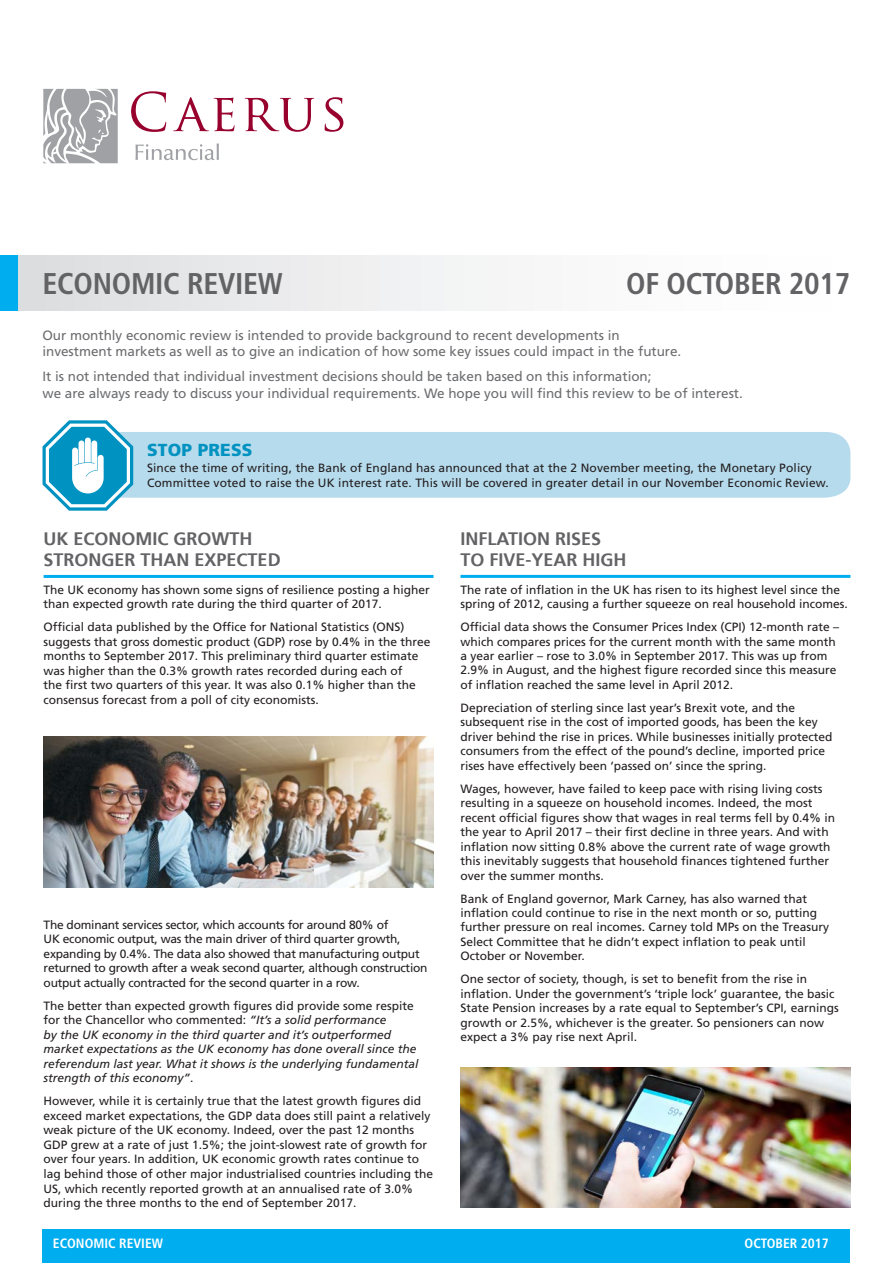
<style>
.page{position:relative;width:893px;height:1263px;background:#fff}
.page>*{position:absolute;margin:0;border:0;box-sizing:border-box;transform-origin:0 0}
.Headline{font:700 condensed 30px "Frutiger LT Std";letter-spacing:-.01em;color:#636366}
.heading_2{font:700 18px/21.8px "Frutiger LT Std";color:#636366}
.body_text{font:900 17.4px "Frutiger LT Std";letter-spacing:.01em;color:#0092c0}
.Intro{font:13.5px/16.5px "Frutiger LT Std";letter-spacing:-.005em;color:#6c6d70}
.t1{font:700 condensed 13.5px "Frutiger LT Std";color:#fff}
.body_text-2{font:12px/14.4px "Frutiger LT Std";color:#231f20}
.body_text-3{font:italic 12px/14.5px "Frutiger LT Std";color:#231f20}
.body_text-4{font:12px/14.5px "Frutiger LT Std";letter-spacing:-.02em;color:#231f20}
.s1{font-style:normal}
</style>
<div class="page">
<div style="left:43px;top:1229px;width:807px;height:34px;background:#00aeef"></div>
<div style="left:0;top:255px;width:18px;height:55px;background:#00aeef"></div>
<div style="left:18px;top:255px;width:875px;height:55px;background:linear-gradient(to right,#dfe0e2,#fff)"></div>
<div style="left:133px;top:432px;width:717px;height:66px;background:#b6dbed"></div>
<hr style="left:44px;top:575px;width:390px;height:3px;background:#00aeef">
<hr style="left:460px;top:575px;width:390px;height:3px;background:#00aeef">
<img style="left:43px;top:737px;width:391px;height:151px">
<img style="left:460px;top:1067px;width:390px;height:140px">
<svg style="left:43px;top:420px;width:90px;height:91px"></svg>
<svg style="left:43px;top:89px;width:75px;height:74px"></svg>
<svg style="left:131px;top:91px;width:35px;height:41px"></svg>
<svg style="left:173px;top:97px;width:62px;height:34px"></svg>
<svg style="left:245px;top:98px;width:69px;height:34px"></svg>
<svg style="left:325px;top:97px;width:18px;height:35px"></svg>
<svg style="left:135px;top:143px;width:84px;height:17px"></svg>
<p class="Headline" style="left:43px;top:266px;width:242px">ECONOMIC REVIEW</p>
<p class="Headline" style="left:626px;top:266px;width:226px">OF OCTOBER 2017</p>
<p class="Intro" style="left:43px;top:327px;width:640px">Our monthly economic review is intended to provide background to recent developments in investment markets as well as to give an indication of how some key issues could impact in the future.</p>
<p class="Intro" style="left:43px;top:368px;width:702px">It is not intended that individual investment decisions should be taken based on this information;<br>we are always ready to discuss your individual requirements. We hope you will find this review to be of interest.</p>
<p class="body_text" style="left:147px;top:440px;width:107px">STOP PRESS</p>
<p class="body_text-2" style="left:147px;top:461px;width:683px">Since the time of writing, the Bank of England has announced that at the 2 November meeting, the Monetary Policy<br>Committee voted to raise the UK interest rate. This will be covered in greater detail in our November Economic Review.</p>
<p class="heading_2" style="left:44px;top:528px;width:239px">UK ECONOMIC GROWTH<br>STRONGER THAN EXPECTED</p>
<p class="body_text-2" style="left:44px;top:582px;width:388px">The UK economy has shown some signs of resilience posting a higher than expected growth rate during the third quarter of 2017.</p>
<p class="body_text-2" style="left:44px;top:620px;width:388px">Official data published by the Office for National Statistics (ONS) suggests that gross domestic product (GDP) rose by 0.4% in the three months to September 2017. This preliminary third quarter estimate was higher than the 0.3% growth rates recorded during each of<br>the first two quarters of this year. It was also 0.1% higher than the consensus forecast from a poll of city economists.</p>
<p class="body_text-4" style="left:44px;top:917px;width:385px">The dominant services sector, which accounts for around 80% of<br>UK economic output, was the main driver of third quarter growth, expanding by 0.4%. The data also showed that manufacturing output returned to growth after a weak second quarter, although construction output actually contracted for the second quarter in a row.</p>
<p class="body_text-3" style="left:44px;top:998px;width:376px"><span class="s1">The better than expected growth figures did provide some respite for the Chancellor who commented:</span> “It’s a solid performance<br>by the UK economy in the third quarter and it’s outperformed market expectations as the UK economy has done overall since the referendum last year. What it shows is the underlying fundamental strength of this economy”<span class="s1">.</span></p>
<p class="body_text-2" style="left:44px;top:1094px;width:391px">However, while it is certainly true that the latest growth figures did exceed market expectations, the GDP data does still paint a relatively weak picture of the UK economy. Indeed, over the past 12 months GDP grew at a rate of just 1.5%; the joint-slowest rate of growth for over four years. In addition, UK economic growth rates continue to lag behind those of other major industrialised countries including the US, which recently reported growth at an annualised rate of 3.0% during the three months to the end of September 2017.</p>
<p class="heading_2" style="left:460px;top:528px;width:168px">INFLATION RISES<br>TO FIVE-YEAR HIGH</p>
<p class="body_text-2" style="left:460px;top:582px;width:389px">The rate of inflation in the UK has risen to its highest level since the spring of 2012, causing a further squeeze on real household incomes.</p>
<p class="body_text-2" style="left:460px;top:620px;width:380px">Official data shows the Consumer Prices Index (CPI) 12-month rate – which compares prices for the current month with the same month a year earlier – rose to 3.0% in September 2017. This was up from 2.9% in August, and the highest figure recorded since this measure of inflation reached the same level in April 2012.</p>
<p class="body_text-2" style="left:460px;top:700px;width:374px">Depreciation of sterling since last year’s Brexit vote, and the subsequent rise in the cost of imported goods, has been the key driver behind the rise in prices. While businesses initially protected consumers from the effect of the pound’s decline, imported price rises have effectively been ‘passed on’ since the spring.</p>
<p class="body_text-2" style="left:460px;top:781px;width:376px">Wages, however, have failed to keep pace with rising living costs resulting in a squeeze on household incomes. Indeed, the most recent official figures show that wages in real terms fell by 0.4% in the year to April 2017 – their first decline in three years. And with inflation now sitting 0.8% above the current rate of wage growth this inevitably suggests that household finances tightened further over the summer months.</p>
<p class="body_text-2" style="left:460px;top:891px;width:370px">Bank of England governor, Mark Carney, has also warned that inflation could continue to rise in the next month or so, putting further pressure on real incomes. Carney told MPs on the Treasury Select Committee that he didn’t expect inflation to peak until October or November.</p>
<p class="body_text-2" style="left:460px;top:972px;width:380px">One sector of society, though, is set to benefit from the rise in inflation. Under the government’s ‘triple lock’ guarantee, the basic State Pension increases by a rate equal to September’s CPI, earnings growth or 2.5%, whichever is the greater. So pensioners can now expect a 3% pay rise next April.</p>
<p class="t1" style="left:53px;top:1235px;width:112px">ECONOMIC REVIEW</p>
<p class="t1" style="left:745px;top:1235px;width:86px">OCTOBER 2017</p>
</div>
